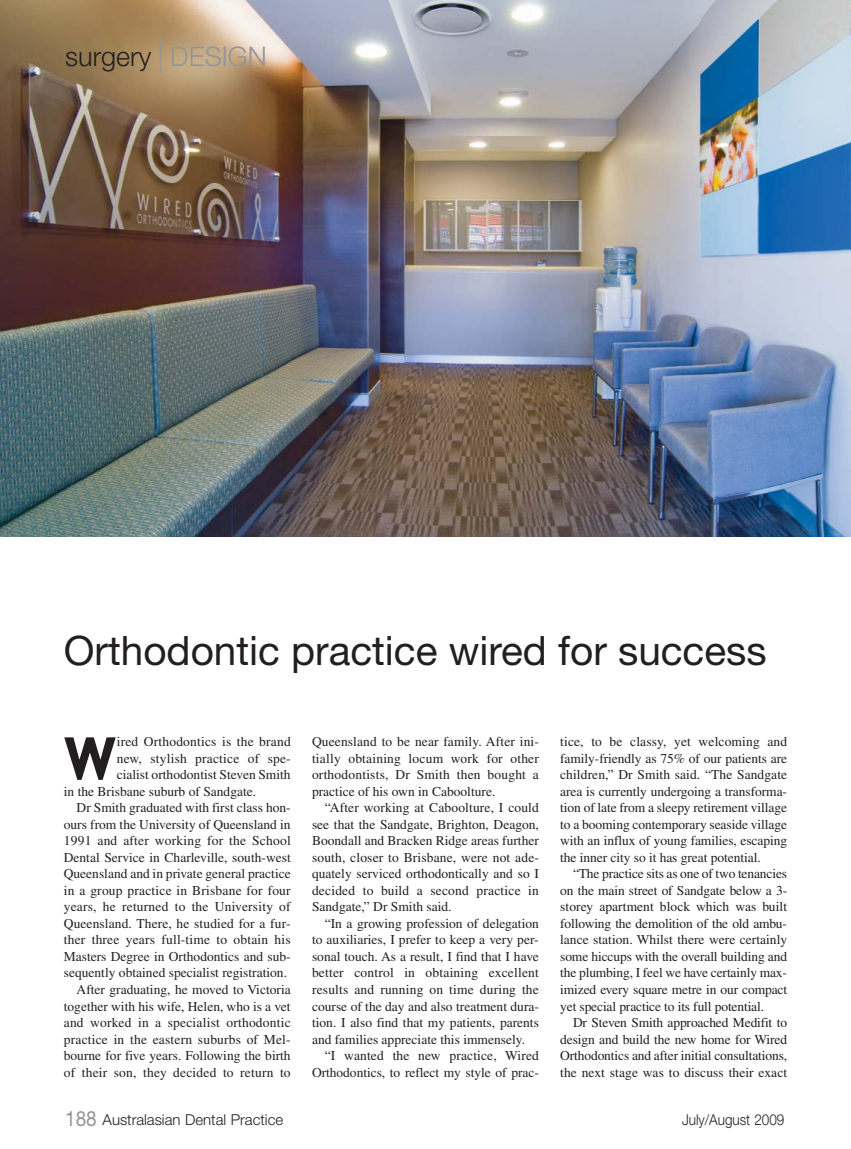
<style>
.page{position:relative;width:851px;height:1149px;background:#fff}
.page>*{position:absolute;margin:0;border:0;box-sizing:border-box;transform-origin:0 0}
.t1{font:700 condensed 61.35px "Gill Sans";color:#231f20}
.t2{font:40.5px "Helvetica Neue";color:#231f20}
.t3{font:300 27px "Helvetica Neue";color:#231f20}
.t4{font:300 15px "Helvetica Neue";color:#231f20}
.t5{font:300 15px "Helvetica Neue";color:#231f20;scale:.9 1}
.t6{font:13.5px/16.5px "Times";color:#231f20;text-align:justify}
.s1{font-size:36px;color:#939598}
.s2{color:#939598}
.s3{font-weight:400;font-size:21px;color:#939598}
</style>
<div class="page">
<img style="left:0;top:0;width:850px;height:536px">
<h3 class="t3" style="left:65px;top:46px;width:203px">surgery <span class="s1">|</span> <span class="s2">DESIGN</span></h3>
<h2 class="t2" style="left:64px;top:636px;width:704px">Orthodontic practice wired for success</h2>
<h1 class="t1" style="left:64px;top:737px;width:54px">W</h1>
<p class="t6" style="left:117px;top:734px;width:175px">ired Orthodontics is the brand</p>
<p class="t6" style="left:117px;top:751px;width:175px">new, stylish practice of spe-</p>
<p class="t6" style="left:117px;top:767px;width:175px">cialist orthodontist Steven Smith</p>
<p class="t6" style="left:64px;top:784px;width:194px">in the Brisbane suburb of Sandgate.</p>
<p class="t6" style="left:77px;top:800px;width:216px">Dr Smith graduated with first class hon-</p>
<p class="t6" style="left:64px;top:817px;width:228px">ours from the University of Queensland in</p>
<p class="t6" style="left:64px;top:833px;width:228px">1991 and after working for the School</p>
<p class="t6" style="left:64px;top:850px;width:228px">Dental Service in Charleville, south-west</p>
<p class="t6" style="left:64px;top:866px;width:228px">Queensland and in private general practice</p>
<p class="t6" style="left:64px;top:883px;width:228px">in a group practice in Brisbane for four</p>
<p class="t6" style="left:64px;top:899px;width:228px">years, he returned to the University of</p>
<p class="t6" style="left:64px;top:916px;width:228px">Queensland. There, he studied for a fur-</p>
<p class="t6" style="left:64px;top:932px;width:228px">ther three years full-time to obtain his</p>
<p class="t6" style="left:64px;top:949px;width:228px">Masters Degree in Orthodontics and sub-</p>
<p class="t6" style="left:64px;top:965px;width:225px">sequently obtained specialist registration.</p>
<p class="t6" style="left:77px;top:982px;width:216px">After graduating, he moved to Victoria</p>
<p class="t6" style="left:64px;top:998px;width:228px">together with his wife, Helen, who is a vet</p>
<p class="t6" style="left:64px;top:1015px;width:228px">and worked in a specialist orthodontic</p>
<p class="t6" style="left:64px;top:1031px;width:228px">practice in the eastern suburbs of Mel-</p>
<p class="t6" style="left:64px;top:1048px;width:228px">bourne for five years. Following the birth</p>
<p class="t6" style="left:64px;top:1064px;width:228px">of their son, they decided to return to</p>
<p class="t6" style="left:312px;top:734px;width:228px">Queensland to be near family. After ini&shy;tially obtaining locum work for other orthodontists, Dr Smith then bought a practice of his own in Caboolture.</p>
<p class="t6" style="left:312px;top:800px;width:228px;text-indent:13px">“After working at Caboolture, I could see that the Sandgate, Brighton, Deagon, Boondall and Bracken Ridge areas further south, closer to Brisbane, were not ade&shy;quately serviced orthodontically and so I decided to build a second practice in Sandgate,” Dr Smith said.</p>
<p class="t6" style="left:312px;top:916px;width:228px;text-indent:13px">“In a growing profession of delegation to auxiliaries, I prefer to keep a very per&shy;sonal touch. As a result, I find that I have better control in obtaining excellent results and running on time during the course of the day and also treatment dura&shy;tion. I also find that my patients, parents and families appreciate this immensely.</p>
<p class="t6" style="left:312px;top:1048px;width:228px;text-align:right">“I wanted the new practice, Wired<br>Orthodontics, to reflect my style of prac-</p>
<p class="t6" style="left:560px;top:734px;width:228px">tice, to be classy, yet welcoming and family-friendly as 75% of our patients are children,” Dr Smith said. “The Sandgate area is currently undergoing a transforma&shy;tion of late from a sleepy retirement village to a booming contemporary seaside village with an influx of young families, escaping the inner city so it has great potential.</p>
<p class="t6" style="left:560px;top:866px;width:228px;text-indent:13px">“The practice sits as one of two tenancies on the main street of Sandgate below a 3- storey apartment block which was built following the demolition of the old ambu&shy;lance station. Whilst there were certainly some hiccups with the overall building and the plumbing, I feel we have certainly max&shy;imized every square metre in our compact yet special practice to its full potential.</p>
<p class="t6" style="left:560px;top:1015px;width:228px;text-indent:13px">Dr Steven Smith approached Medifit to design and build the new home for Wired Orthodontics and after initial consultations, the next stage was to discuss their exact</p>
<p class="t4" style="left:65px;top:1113px;width:219px"><span class="s3">188</span> Australasian Dental Practice</p>
<p class="t5" style="left:682px;top:1113px;width:115px">July/August 2009</p>
</div>
